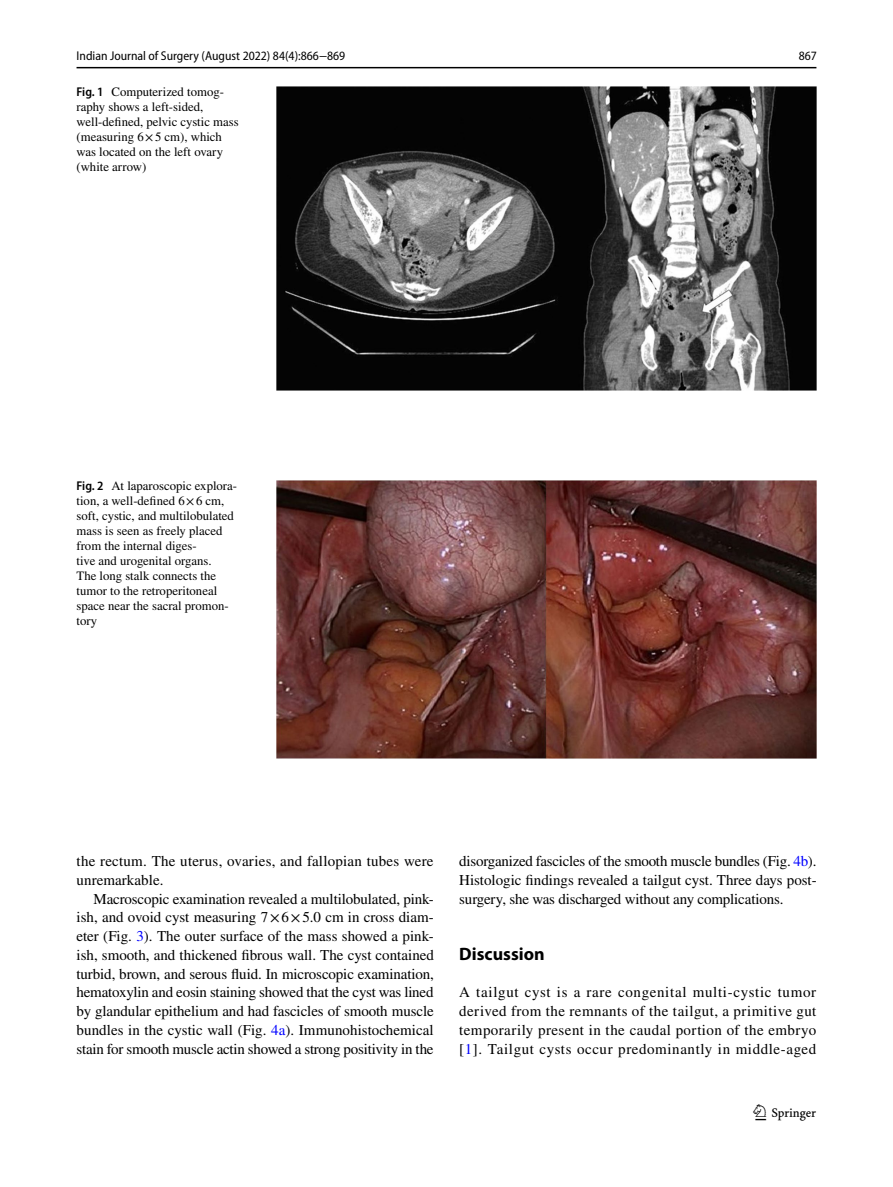
<style>
.page{position:relative;width:893px;height:1187px;background:#fff}
.page>*{position:absolute;margin:0;border:0;box-sizing:border-box;transform-origin:0 0}
.t1{font:22.5px "Springnew Regular 3";color:#000}
.t2{font:700 18px "Myriad Pro";color:#000}
.t3{font:15px/18.8px "STIX";color:#000;text-align:justify}
.t4{font:12.75px/15px "STIX";color:#000}
.t5{font:semi-condensed 12.75px "Myriad Pro";color:#000}
.s1{font-family:"Myriad Pro";font-weight:600;font-stretch:semi-condensed}
.s2{color:#00f}
</style>
<div class="page">
<hr style="left:77px;top:67px;width:739px;height:1px;background:#000">
<img style="left:276px;top:87px;width:540px;height:304px">
<img style="left:276px;top:480px;width:540px;height:278px">
<p class="t5" style="left:77px;top:49px;width:270px">Indian Journal of Surgery (August 2022) 84(4):866-869</p>
<p class="t4" style="left:77px;top:85px;width:164px"><span class="s1">Fig. 1</span> Computerized tomog&shy;raphy shows a left-sided, well-defined, pelvic cystic mass (measuring 6×5 cm), which was located on the left ovary (white arrow)</p>
<p class="t5" style="left:799px;top:49px;width:20px">867</p>
<p class="t4" style="left:77px;top:479px;width:162px"><span class="s1">Fig. 2</span> At laparoscopic explora&shy;tion, a well-defined 6×6 cm, soft, cystic, and multilobulated mass is seen as freely placed from the internal diges-<br>tive and urogenital organs.<br>The long stalk connects the tumor to the retroperitoneal space near the sacral promon&shy;tory</p>
<p class="t3" style="left:77px;top:852px;width:359px">the rectum. The uterus, ovaries, and fallopian tubes were unremarkable.</p>
<p class="t3" style="left:77px;top:890px;width:359px;text-indent:17px">Macroscopic examination revealed a multilobulated, pink&shy;ish, and ovoid cyst measuring 7×6×5.0 cm in cross diam&shy;eter (Fig. <span class="s2">3</span>). The outer surface of the mass showed a pink&shy;ish, smooth, and thickened fibrous wall. The cyst contained turbid, brown, and serous fluid. In microscopic examination, hematoxylin and eosin staining showed that the cyst was lined by glandular epithelium and had fascicles of smooth muscle bundles in the cystic wall (Fig. <span class="s2">4a</span>). Immunohistochemical stain for smooth muscle actin showed a strong positivity in the</p>
<p class="t3" style="left:459px;top:852px;width:359px">disorganized fascicles of the smooth muscle bundles (Fig. <span class="s2">4b</span>).<br>Histologic findings revealed a tailgut cyst. Three days post&shy;surgery, she was discharged without any complications.</p>
<p class="t2" style="left:459px;top:942px;width:87px">Discussion</p>
<p class="t3" style="left:459px;top:983px;width:359px">A tailgut cyst is a rare congenital multi-cystic tumor derived from the remnants of the tailgut, a primitive gut temporarily present in the caudal portion of the embryo [<span class="s2">1</span>]. Tailgut cysts occur predominantly in middle-aged</p>
<h1 class="t1" style="left:755px;top:1104px;width:62px">1 3</h1>
</div>
